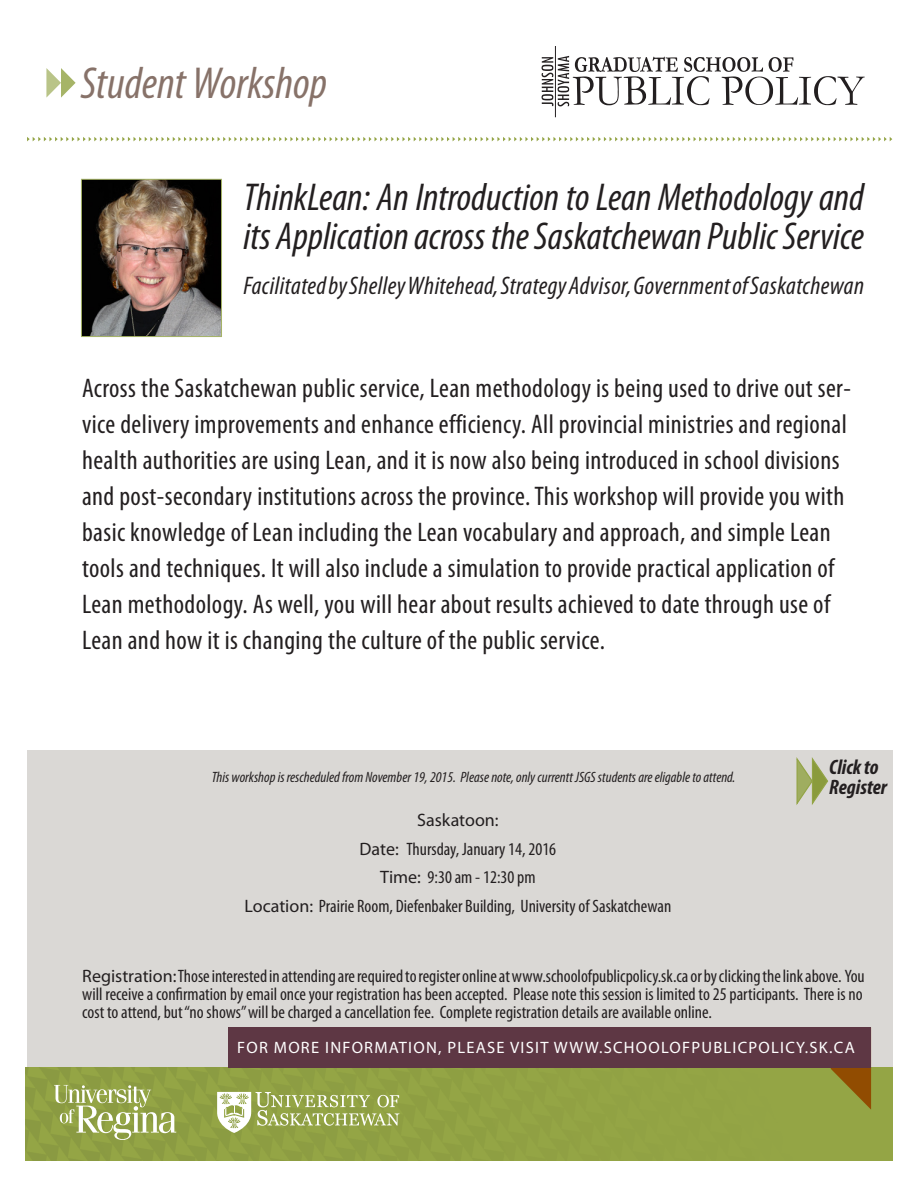
<style>
.page{position:relative;width:918px;height:1188px;background:#fff}
.page>*{position:absolute;margin:0;border:0;box-sizing:border-box;transform-origin:0 0}
.t1{font:italic condensed 45px "Myriad Pro";color:#877269}
.t2{font:italic condensed 39px/39px "Myriad Pro";color:#231f20}
.t3{font:condensed 27px/36px "Myriad Pro";letter-spacing:.015em;color:#231f20}
.t4{font:italic condensed 25.5px "Myriad Pro";letter-spacing:.015em;color:#231f20}
.t5{font:italic 700 condensed 21px/20.2px "Myriad Pro";color:#231f20}
.MAIN_COPY{font:condensed 18px/18px "Myriad Pro";color:#231f20;text-align:justify}
.MAIN_COPY-2{font:18px "Myriad Pro";color:#231f20}
.t6{font:16.5px "Myriad Pro";letter-spacing:.075em;color:#fff}
.MAIN_COPY-3{font:italic condensed 15px "Myriad Pro";color:#231f20}
.s1{font-stretch:normal}
</style>
<div class="page">
<svg style="left:27px;top:137px;width:865px;height:4px"></svg>
<div style="left:26px;top:1067px;width:865px;height:94px;background:#93a445"></div>
<svg style="left:216px;top:1092px;width:185px;height:41px;background:#acb974"></svg>
<svg style="left:54px;top:1085px;width:124px;height:55px;background:#a8b56d"></svg>
<svg style="left:542px;top:56px;width:323px;height:50px"></svg>
<hr style="left:555px;top:46px;width:1px;height:71px;background:#231f20">
<div style="left:27px;top:750px;width:865px;height:316px;background:#dad8d5"></div>
<svg style="left:796px;top:757px;width:32px;height:48px"></svg>
<svg style="left:831px;top:1028px;width:40px;height:82px;background:#917623"></svg>
<div style="left:228px;top:1028px;width:642px;height:40px;background:#5e3744"></div>
<svg style="left:46px;top:68px;width:30px;height:30px"></svg>
<img style="left:83px;top:181px;width:137px;height:154px">
<div style="left:81px;top:179px;width:141px;height:158px;border:1px solid #a6b467"></div>
<p class="t1" style="left:81px;top:56px;width:248px">Student Workshop</p>
<p class="t2" style="left:244px;top:177px;width:622px">ThinkLean: An Introduction to Lean Methodology and its Application across the Saskatchewan Public Service</p>
<p class="t4" style="left:244px;top:270px;width:622px">Facilitated by Shelley Whitehead, Strategy Advisor, Government of Saskatchewan</p>
<p class="t3" style="left:82px;top:370px;width:770px">Across the Saskatchewan public service, Lean methodology is being used to drive out ser&shy;vice delivery improvements and enhance efficiency. All provincial ministries and regional health authorities are using Lean, and it is now also being introduced in school divisions and post-secondary institutions across the province. This workshop will provide you with basic knowledge of Lean including the Lean vocabulary and approach, and simple Lean tools and techniques. It will also include a simulation to provide practical application of Lean methodology. As well, you will hear about results achieved to date through use of Lean and how it is changing the culture of the public service.</p>
<p class="MAIN_COPY-3" style="left:212px;top:768px;width:525px">This workshop is rescheduled from November 19, 2015. Please note, only currentt JSGS students are eligable to attend.</p>
<p class="MAIN_COPY-2" style="left:417px;top:809px;width:83px">Saskatoon:</p>
<p class="MAIN_COPY" style="left:360px;top:840px;width:198px"><span class="s1">Date:</span> Thursday, January 14, 2016</p>
<p class="MAIN_COPY" style="left:380px;top:868px;width:157px"><span class="s1">Time:</span> 9:30 am - 12:30 pm</p>
<p class="MAIN_COPY" style="left:245px;top:897px;width:428px"><span class="s1">Location:</span> Prairie Room, Diefenbaker Building, University of Saskatchewan</p>
<p class="t5" style="left:829px;top:756px;width:59px">Click to<br>Register</p>
<p class="MAIN_COPY" style="left:82px;top:966px;width:784px"><span class="s1">Registration:</span> Those interested in attending are required to register online at www.schoolofpublicpolicy.sk.ca or by clicking the link above. You will receive a confirmation by email once your registration has been accepted. Please note this session is limited to 25 participants. There is no cost to attend, but “no shows” will be charged a cancellation fee. Complete registration details are available online.</p>
<p class="t6" style="left:237px;top:1038px;width:619px">FOR MORE INFORMATION, PLEASE VISIT WWW.SCHOOLOFPUBLICPOLICY.SK.CA</p>
</div>
